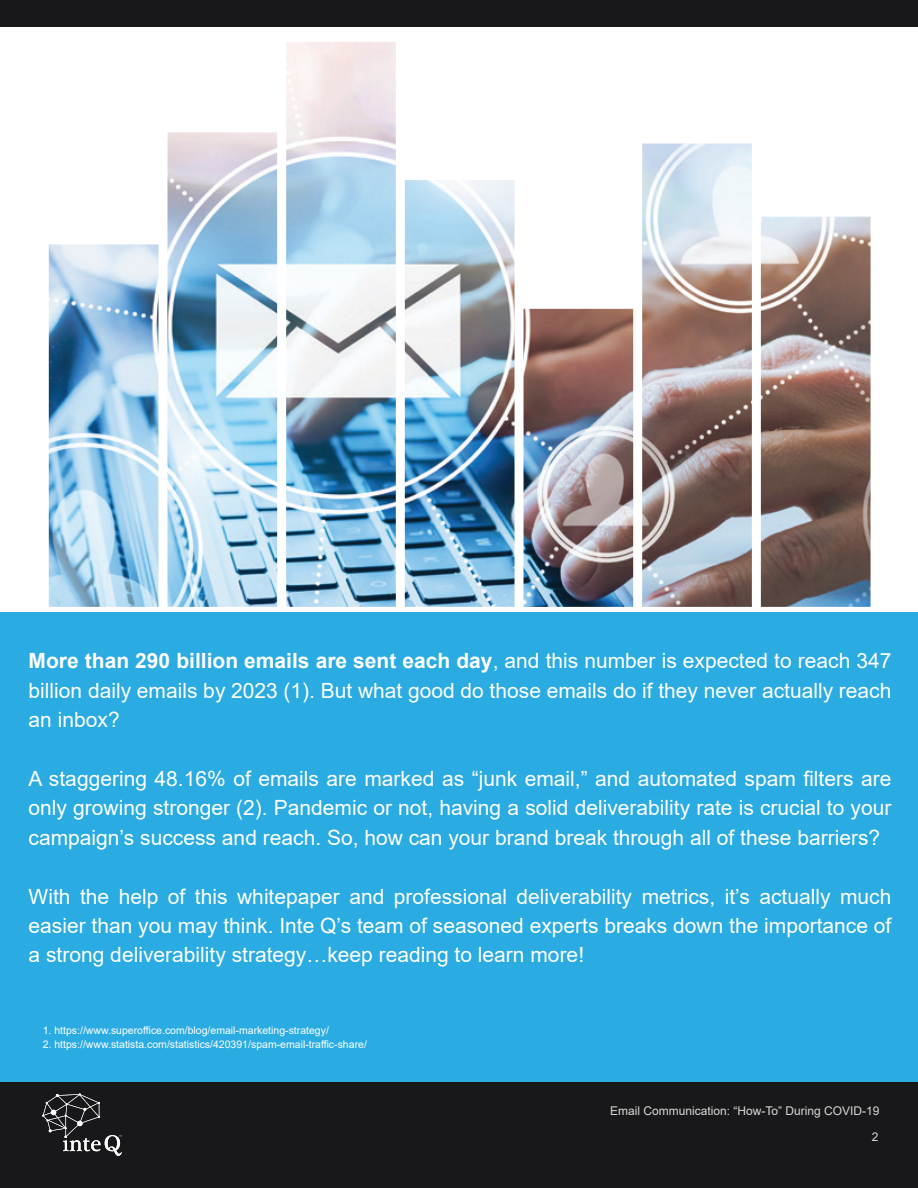
<style>
.page{position:relative;width:918px;height:1188px;background:#fff}
.page>*{position:absolute;margin:0;border:0;box-sizing:border-box;transform-origin:0 0}
.t1{font:21px/29.4px "Arial";color:#fff;text-align:justify}
.t2{font:12px/26.2px "Arial";color:#d8d9d7;text-align:right}
.t3{font:10.5px "Arial";color:#fff}
.s1{font-weight:700}
</style>
<div class="page">
<div style="left:0;top:0;width:918px;height:27px;background:#181719"></div>
<div style="left:0;top:1082px;width:918px;height:106px;background:#181719"></div>
<svg style="left:42px;top:1093px;width:80px;height:63px"></svg>
<div style="left:0;top:613px;width:918px;height:469px;background:#2aabe1"></div>
<img style="left:49px;top:42px;width:822px;height:565px">
<p class="t1" style="left:29px;top:646px;width:864px"><span class="s1">More than 290 billion emails are sent each day</span>, and this number is expected to reach 347 billion daily emails by 2023 (1). But what good do those emails do if they never actually reach an inbox?</p>
<p class="t1" style="left:29px;top:764px;width:864px">A staggering 48.16% of emails are marked as “junk email,” and automated spam filters are only growing stronger (2). Pandemic or not, having a solid deliverability rate is crucial to your campaign’s success and reach. So, how can your brand break through all of these barriers?</p>
<p class="t1" style="left:29px;top:881px;width:864px">With the help of this whitepaper and professional deliverability metrics, it’s actually much easier than you may think. Inte Q’s team of seasoned experts breaks down the importance of a strong deliverability strategy…keep reading to learn more!</p>
<p class="t3" style="left:43px;top:1023px;width:288px">1. https://www.superoffice.com/blog/email-marketing-strategy/</p>
<p class="t3" style="left:43px;top:1037px;width:326px">2. https://www.statista.com/statistics/420391/spam-email-traffic-share/</p>
<p class="t2" style="left:610px;top:1097px;width:271px">Email Communication: “How-To” During COVID-19<br>2</p>
</div>
